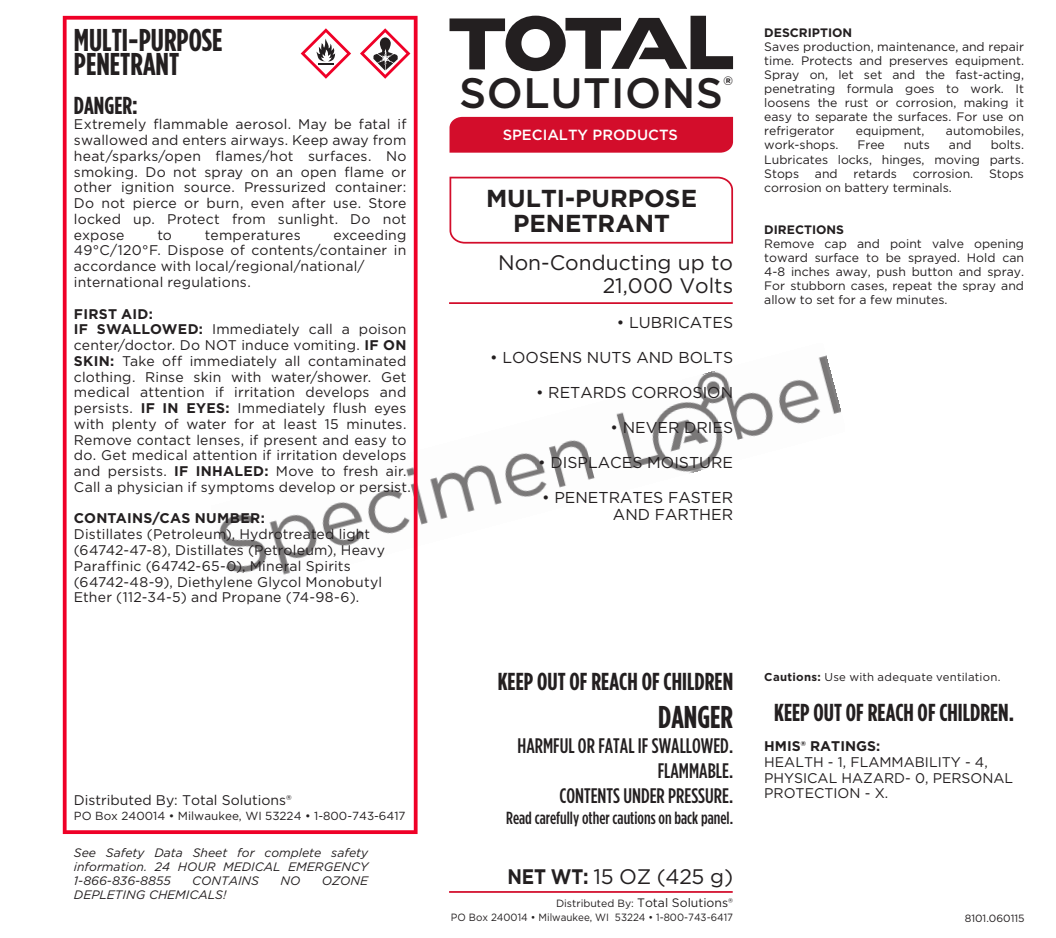
<style>
.page{position:relative;width:1056px;height:938px;background:#fff}
.page>*{position:absolute;margin:0;border:0;box-sizing:border-box;transform-origin:0 0}
.t1{font:500 42.52px "Gotham";letter-spacing:.01em;color:#231f20}
.t2{font:700 31.5px/24.5px "Gotham Condensed";color:#231f20}
.t3{font:700 24.5px "Gotham Condensed";color:#231f20}
.t4{font:700 24.5px/24.5px "Gotham";color:#231f20;text-align:center}
.t5{font:500 21px/25.2px "Gotham Condensed";color:#231f20;text-align:right}
.t6{font:21px/22.8px "Gotham";color:#231f20;text-align:right}
.t7{font:500 17.5px "Gotham Condensed";color:#231f20}
.t8{font:15.75px/17.5px "Gotham";color:#231f20;text-align:right}
.t9{font:500 14.7px "Gotham";color:#fff}
.t10{font:14px/15.8px "Gotham";letter-spacing:.015em;color:#231f20}
.t11{font:700 14px "Gotham";letter-spacing:.01em;color:#231f20}
.t12{font:12.25px/14px "Gotham";color:#231f20;text-align:justify}
.t13{font:italic 12.25px/14px "Gotham";color:#231f20;text-align:justify}
.t14{font:700 12.25px "Gotham";color:#231f20}
.t15{font:11.72px "Gotham";color:#231f20}
.t16{font:11.38px "Gotham";letter-spacing:.02em;color:#231f20}
.t17{font:10.5px "Gotham";color:#231f20;scale:.94 1}
.t18{font:10.5px "Gotham";color:#231f20}
.s1{font-weight:700}
.s2{font-size:10.5px}
</style>
<div class="page">
<img style="left:417px;top:343px;width:424px;height:251px">
<svg style="left:63px;top:16px;width:354px;height:817px"></svg>
<svg style="left:449px;top:16px;width:284px;height:55px"></svg>
<div style="left:449px;top:117px;width:284px;height:36px;background:#d30d2b"></div>
<svg style="left:449px;top:177px;width:284px;height:66px"></svg>
<hr style="left:449px;top:302px;width:283px;height:2px;background:#d30d2b">
<hr style="left:449px;top:890px;width:283px;height:2px;background:#d30d2b">
<svg style="left:360px;top:28px;width:50px;height:51px"></svg>
<svg style="left:301px;top:28px;width:50px;height:51px"></svg>
<h2 class="t2" style="left:74px;top:27px;width:150px">MULTI-PURPOSE<br>PENETRANT</h2>
<h3 class="t3" style="left:74px;top:90px;width:65px">DANGER:</h3>
<p class="t10" style="left:74px;top:116px;width:334px;text-align:justify">Extremely flammable aerosol. May be fatal if swallowed and enters airways. Keep away from heat/sparks/open flames/hot surfaces. No smoking. Do not spray on an open flame or other ignition source. Pressurized container:<br>Do not pierce or burn, even after use. Store locked up. Protect from sunlight. Do not expose</p>
<p class="t10" style="left:74px;top:227px;width:334px;text-indent:259px">exceeding 49°C/120°F. Dispose of contents/container in accordance with local/regional/national/ international regulations.</p>
<p class="t10" style="left:74px;top:305px;width:338px"><span class="s1">FIRST AID:<br>IF SWALLOWED:</span> Immediately call a poison center/doctor. Do NOT induce vomiting. <span class="s1">IF ON SKIN:</span> Take off immediately all contaminated clothing. Rinse skin with water/shower. Get medical attention if irritation develops and persists. <span class="s1">IF IN EYES:</span> Immediately flush eyes with plenty of water for at least 15 minutes.<br>Remove contact lenses, if present and easy to do. Get medical attention if irritation develops and persists. <span class="s1">IF INHALED:</span> Move to fresh air.<br>Call a physician if symptoms develop or persist.</p>
<p class="t11" style="left:74px;top:510px;width:192px">CONTAINS/CAS NUMBER:</p>
<p class="t10" style="left:74px;top:526px;width:313px">Distillates (Petroleum), Hydrotreated light (64742-47-8), Distillates (Petroleum), Heavy Paraffinic (64742-65-0), Mineral Spirits (64742-48-9), Diethylene Glycol Monobutyl Ether (112-34-5) and Propane (74-98-6).</p>
<p class="t10" style="left:157px;top:227px;width:16px">to</p>
<p class="t10" style="left:205px;top:227px;width:97px">temperatures</p>
<p class="t10" style="left:74px;top:791px;width:219px">Distributed By: Total Solutions®</p>
<p class="t15" style="left:74px;top:807px;width:333px">PO Box 240014 • Milwaukee, WI 53224 • 1-800-743-6417</p>
<p class="t13" style="left:74px;top:845px;width:296px">See Safety Data Sheet for complete safety information. 24 HOUR MEDICAL EMERGENCY 1-866-836-8855</p>
<p class="t13" style="left:192px;top:873px;width:68px">CONTAINS</p>
<p class="t13" style="left:280px;top:873px;width:21px">NO</p>
<p class="t13" style="left:322px;top:873px;width:48px">OZONE</p>
<p class="t13" style="left:74px;top:887px;width:154px">DEPLETING CHEMICALS!</p>
<h1 class="t1" style="left:459px;top:67px;width:275px">SOLUTIONS<sup>®</sup></h1>
<p class="t9" style="left:502px;top:126px;width:177px">SPECIALTY PRODUCTS</p>
<h3 class="t4" style="left:486px;top:186px;width:212px">MULTI-PURPOSE<br>PENETRANT</h3>
<h3 class="t6" style="left:498px;top:251px;width:236px">Non-Conducting up to<br>21,000 Volts</h3>
<p class="t8" style="left:617px;top:313px;width:118px">• LUBRICATES</p>
<p class="t8" style="left:490px;top:348px;width:244px">• LOOSENS NUTS AND BOLTS</p>
<p class="t8" style="left:536px;top:383px;width:199px">• RETARDS CORROSION</p>
<p class="t8" style="left:610px;top:418px;width:124px">• NEVER DRIES</p>
<p class="t8" style="left:538px;top:453px;width:196px">• DISPLACES MOISTURE</p>
<p class="t8" style="left:542px;top:488px;width:192px">• PENETRATES FASTER<br>AND FARTHER</p>
<p class="t14" style="left:764px;top:26px;width:89px">DESCRIPTION</p>
<p class="t12" style="left:764px;top:40px;width:261px">Saves production, maintenance, and repair time. Protects and preserves equipment.<br>Spray on, let set and the fast-acting, penetrating formula goes to work. It loosens the rust or corrosion, making it easy to separate the surfaces. For use on refrigerator</p>
<p class="t12" style="left:855px;top:124px;width:70px">equipment,</p>
<p class="t12" style="left:945px;top:124px;width:79px">automobiles,</p>
<p class="t12" style="left:764px;top:138px;width:76px">work-shops.</p>
<p class="t12" style="left:857px;top:138px;width:29px">Free</p>
<p class="t12" style="left:903px;top:138px;width:28px">nuts</p>
<p class="t12" style="left:948px;top:138px;width:24px">and</p>
<p class="t12" style="left:764px;top:138px;width:261px;text-indent:226px">bolts.<br>Lubricates locks, hinges, moving parts.<br>Stops</p>
<p class="t12" style="left:815px;top:166px;width:24px">and</p>
<p class="t12" style="left:853px;top:166px;width:45px">retards</p>
<p class="t12" style="left:912px;top:166px;width:62px">corrosion.</p>
<p class="t12" style="left:989px;top:166px;width:36px">Stops</p>
<p class="t12" style="left:764px;top:180px;width:189px">corrosion on battery terminals.</p>
<p class="t14" style="left:764px;top:222px;width:81px">DIRECTIONS</p>
<p class="t12" style="left:764px;top:236px;width:261px">Remove cap and point valve opening toward surface to be sprayed. Hold can 4-8 inches away, push button and spray.<br>For stubborn cases, repeat the spray and allow to set for a few minutes.</p>
<h3 class="t3" style="left:497px;top:666px;width:237px">KEEP OUT OF REACH OF CHILDREN</h3>
<h2 class="t2" style="left:658px;top:703px;width:76px">DANGER</h2>
<h3 class="t5" style="left:517px;top:732px;width:217px">HARMFUL OR FATAL IF SWALLOWED.<br>FLAMMABLE.<br>CONTENTS UNDER PRESSURE.</h3>
<p class="t7" style="left:506px;top:807px;width:228px">Read carefully other cautions on back panel.</p>
<p class="t16" style="left:764px;top:670px;width:238px"><span class="s1">Cautions:</span> Use with adequate ventilation.</p>
<h3 class="t3" style="left:774px;top:697px;width:241px">KEEP OUT OF REACH OF CHILDREN.</h3>
<p class="t11" style="left:764px;top:737px;width:117px">HMIS® RATINGS:</p>
<p class="t10" style="left:764px;top:753px;width:250px">HEALTH - 1, FLAMMABILITY - 4,<br>PHYSICAL HAZARD- 0, PERSONAL<br>PROTECTION - X.</p>
<h3 class="t6" style="left:507px;top:864px;width:227px"><span class="s1">NET WT:</span> 15 OZ (425 g)</h3>
<p class="t12" style="left:556px;top:894px;width:179px"><span class="s2">Distributed By:</span> Total Solutions®</p>
<p class="t17" style="left:451px;top:910px;width:302px">PO Box 240014 • Milwaukee, WI 53224 • 1-800-743-6417</p>
<p class="t18" style="left:964px;top:911px;width:61px">8101.060115</p>
</div>
